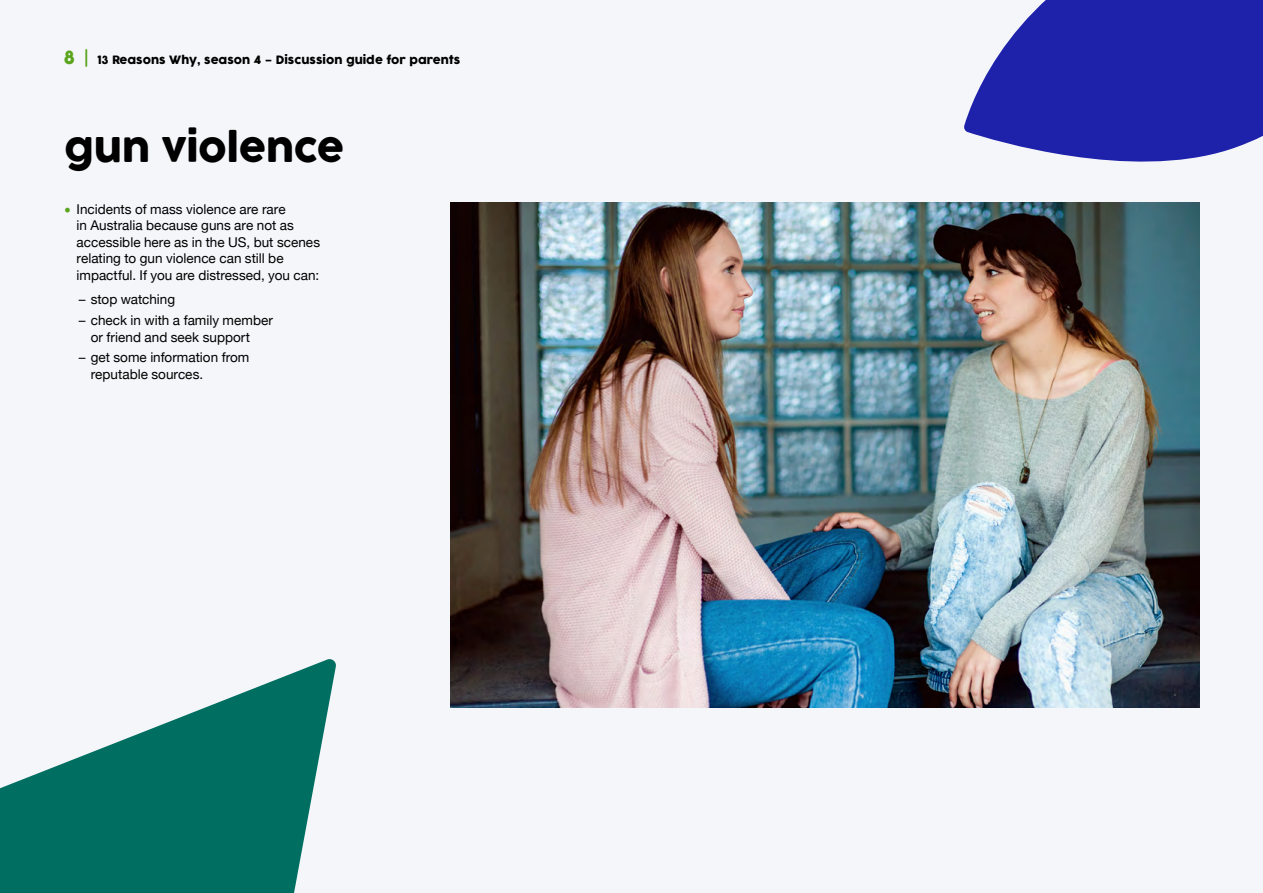
<style>
.page{position:relative;width:1263px;height:893px;background:#f5f6f9}
.page>*{position:absolute;margin:0;border:0;box-sizing:border-box;transform-origin:0 0}
.t1{font:39px "Cocogoose";letter-spacing:-.005em;color:#000}
.t2{font:13.5px/16.5px "Helvetica Neue";color:#000}
.t3{font:11.25px "Cocogoose";color:#000}
.s1{font-size:18px;color:#5aa51d}
.s2{font-weight:300;font-size:18px;color:#5aa51d}
.s3{color:#5aa51d}
</style>
<div class="page">
<svg style="left:0;top:659px;width:336px;height:234px;fill:#006f62"></svg>
<svg style="left:964px;top:0;width:299px;height:162px;background:#3d41b5"></svg>
<img style="left:451px;top:203px;width:748px;height:504px">
<p class="t3" style="left:64px;top:52px;width:398px"><span class="s1">8</span> <span class="s2">|</span> 13 Reasons Why, season 4 – Discussion guide for parents</p>
<h1 class="t1" style="left:64px;top:120px;width:282px">gun violence</h1>
<p class="t2" style="left:77px;top:201px;width:245px;text-indent:-13px"><span class="s3">࡟</span> Incidents of mass violence are rare<br>in Australia because guns are not as accessible here as in the US, but scenes relating to gun violence can still be impactful. If you are distressed, you can:</p>
<p class="t2" style="left:79px;top:292px;width:98px">– stop watching</p>
<p class="t2" style="left:91px;top:313px;width:184px;text-indent:-12px">– check in with a family member or friend and seek support</p>
<p class="t2" style="left:91px;top:350px;width:160px;text-indent:-12px">– get some information from reputable sources.</p>
</div>
